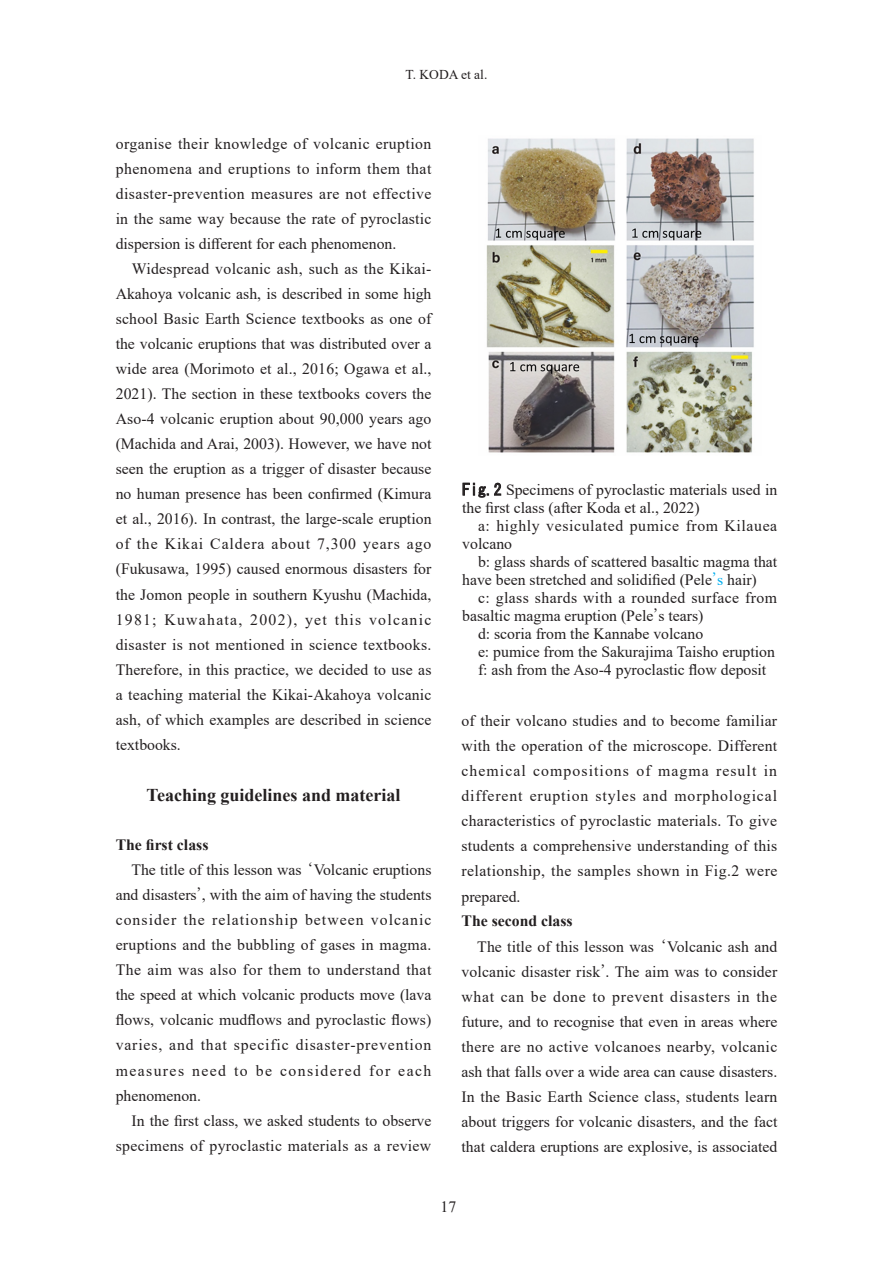
<style>
.page{position:relative;width:893px;height:1263px;background:#fff}
.page>*{position:absolute;margin:0;border:0;box-sizing:border-box;transform-origin:0 0}
.t1{font:700 18px "Times New Roman";color:#231f20}
.t2{font:15.75px/25px "Times New Roman";color:#231f20;text-align:justify}
.t3{font:15.75px/25px "Times New Roman";letter-spacing:.02em;color:#231f20;text-align:right}
.t4{font:15.75px/18px "Times New Roman";letter-spacing:.025em;color:#231f20}
.t5{font:15.75px/18px "Times New Roman";letter-spacing:.04em;color:#231f20}
.t6{font:700 15.75px "Times New Roman";color:#231f20}
.t7{font:13.5px "Times New Roman";color:#231f20}
.s1{font-family:"MS Mincho"}
.s2{font-family:"MS Gothic"}
.s3{font-family:"MS Mincho";color:#00aeef}
.s4{color:#00aeef}
</style>
<div class="page">
<img style="left:486px;top:138px;width:268px;height:315px">
<p class="t7" style="left:406px;top:65px;width:83px">T. KODA et al.</p>
<p class="t2" style="left:116px;top:130px;width:317px">organise their knowledge of volcanic eruption phenomena and eruptions to inform them that disaster-prevention measures are not effective in the same way because the rate of pyroclastic dispersion is different for each phenomenon.</p>
<p class="t2" style="left:116px;top:255px;width:317px;text-indent:16px">Widespread volcanic ash, such as the Kikai-Akahoya volcanic ash, is described in some high school Basic Earth Science textbooks as one of the volcanic eruptions that was distributed over a wide area (Morimoto et al., 2016; Ogawa et al., 2021). The section in these textbooks covers the Aso-4 volcanic eruption about 90,000 years ago (Machida and Arai, 2003). However, we have not seen the eruption as a trigger of disaster because no human presence has been confirmed (Kimura et al., 2016). In contrast, the large-scale eruption of the Kikai Caldera about 7,300 years ago (Fukusawa, 1995) caused enormous disasters for the Jomon people in southern Kyushu (Machida, 1981; Kuwahata, 2002), yet this volcanic disaster is not mentioned in science textbooks.<br>Therefore, in this practice, we decided to use as a teaching material the Kikai-Akahoya volcanic ash, of which examples are described in science textbooks.</p>
<p class="t1" style="left:147px;top:782px;width:255px">Teaching guidelines and material</p>
<p class="t6" style="left:116px;top:833px;width:94px">The first class</p>
<p class="t2" style="left:116px;top:857px;width:317px;text-indent:16px">The title of this lesson was <span class="s1">‘</span>Volcanic eruptions and disasters<span class="s1">’</span>, with the aim of having the students consider the relationship between volcanic eruptions and the bubbling of gases in magma.<br>The aim was also for them to understand that the speed at which volcanic products move (lava flows, volcanic mudflows and pyroclastic flows) varies, and that specific disaster-prevention measures need to be considered for each phenomenon.</p>
<p class="t3" style="left:116px;top:1107px;width:317px">In the first class, we asked students to observe specimens of pyroclastic materials as a review</p>
<p class="t2" style="left:462px;top:481px;width:317px;line-height:18px"><span class="s2">Fig.2</span> Specimens of pyroclastic materials used in the first class (after Koda et al., 2022)</p>
<p class="t5" style="left:462px;top:517px;width:316px;text-indent:16px">a: highly vesiculated pumice from Kilauea volcano</p>
<p class="t2" style="left:462px;top:553px;width:317px;line-height:18px;text-indent:16px">b: glass shards of scattered basaltic magma that have been stretched and solidified (Pele<span class="s3">’</span><span class="s4">s</span> hair)</p>
<p class="t4" style="left:462px;top:589px;width:316px;text-indent:16px">c: glass shards with a rounded surface from basaltic magma eruption (Pele<span class="s1">’</span>s tears)</p>
<p class="t2" style="left:478px;top:621px;width:227px">d: scoria from the Kannabe volcano</p>
<p class="t2" style="left:478px;top:639px;width:298px">e: pumice from the Sakurajima Taisho eruption</p>
<p class="t2" style="left:478px;top:657px;width:290px">f: ash from the Aso-4 pyroclastic flow deposit</p>
<p class="t2" style="left:461px;top:708px;width:317px">of their volcano studies and to become familiar with the operation of the microscope. Different chemical compositions of magma result in different eruption styles and morphological characteristics of pyroclastic materials. To give students a comprehensive understanding of this relationship, the samples shown in Fig.2 were prepared.</p>
<p class="t6" style="left:461px;top:909px;width:113px">The second class</p>
<p class="t2" style="left:461px;top:933px;width:317px;text-indent:16px">The title of this lesson was <span class="s1">‘</span>Volcanic ash and volcanic disaster risk<span class="s1">’</span>. The aim was to consider what can be done to prevent disasters in the future, and to recognise that even in areas where there are no active volcanoes nearby, volcanic ash that falls over a wide area can cause disasters.<br>In the Basic Earth Science class, students learn about triggers for volcanic disasters, and the fact that caldera eruptions are explosive, is associated</p>
<p class="t2" style="left:441px;top:1193px;width:17px">17</p>
</div>
